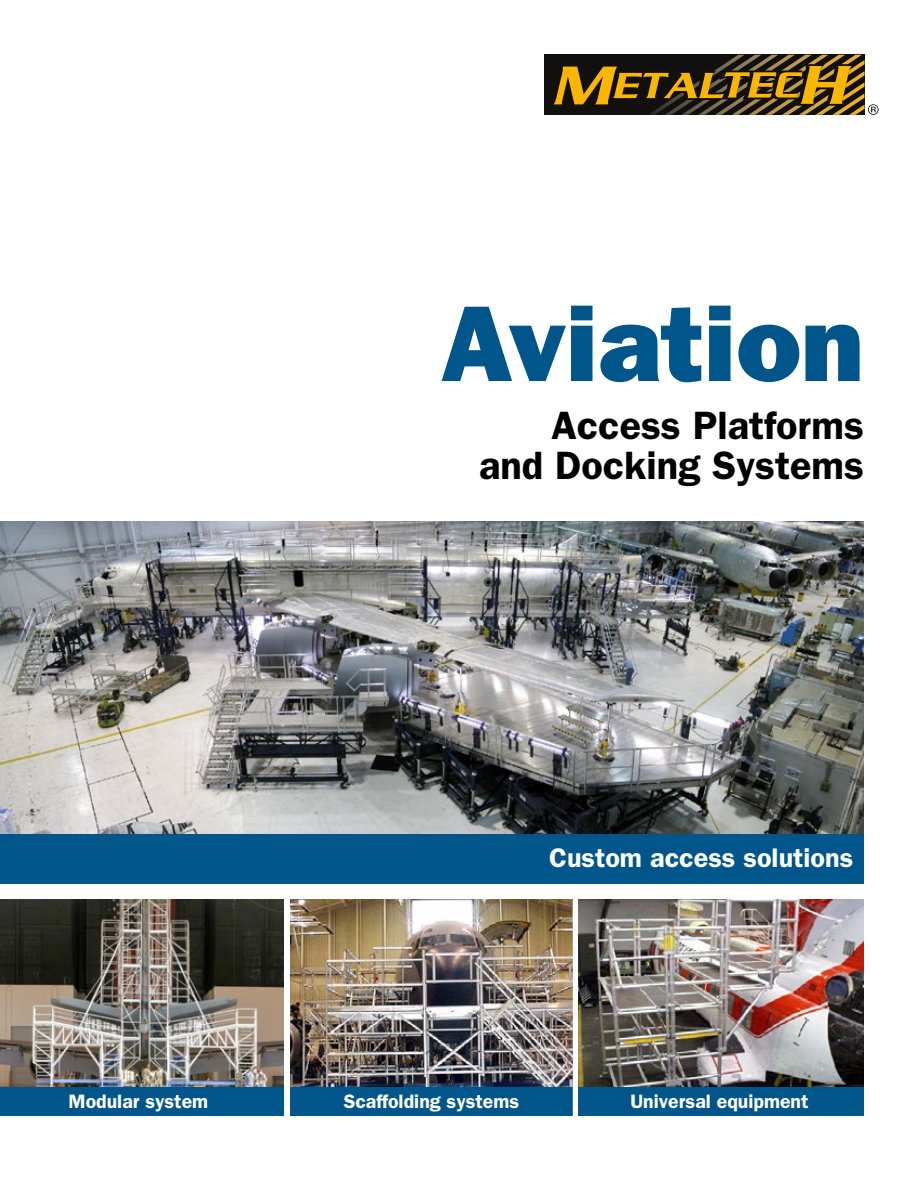
<style>
.page{position:relative;width:918px;height:1188px;background:#fff}
.page>*{position:absolute;margin:0;border:0;box-sizing:border-box;transform-origin:0 0}
.t1{font:108.3px "ITC Franklin Gothic Std Hvy";color:#00558b}
.t2{font:600 39.75px/39.8px "ITC Franklin Gothic Std";color:#000;text-align:right}
.t3{font:600 27px "ITC Franklin Gothic Std";color:#fff}
.t4{font:600 19.5px "ITC Franklin Gothic Std";color:#fff}
</style>
<div class="page">
<div style="left:0;top:1084px;width:284px;height:32px;background:#00558b"></div>
<div style="left:287px;top:1084px;width:288px;height:32px;background:#00558b"></div>
<div style="left:575px;top:1084px;width:288px;height:32px;background:#00558b"></div>
<img style="left:0;top:521px;width:864px;height:313px">
<img style="left:0;top:899px;width:284px;height:187px">
<img style="left:290px;top:899px;width:574px;height:187px">
<div style="left:544px;top:55px;width:321px;height:60px;background:#12100e"></div>
<svg style="left:554px;top:55px;width:325px;height:60px"></svg>
<div style="left:0;top:834px;width:864px;height:49px;background:#00558b"></div>
<div style="left:285px;top:893px;width:5px;height:244px;background:#fff"></div>
<div style="left:573px;top:893px;width:5px;height:235px;background:#fff"></div>
<h1 class="t1" style="left:441px;top:280px;width:425px">Aviation</h1>
<h2 class="t2" style="left:479px;top:406px;width:386px">Access Platforms and Docking Systems</h2>
<h3 class="t3" style="left:549px;top:842px;width:306px">Custom access solutions</h3>
<p class="t4" style="left:69px;top:1090px;width:141px">Modular system</p>
<p class="t4" style="left:344px;top:1090px;width:177px">Scaffolding systems</p>
<p class="t4" style="left:630px;top:1090px;width:180px">Universal equipment</p>
</div>
